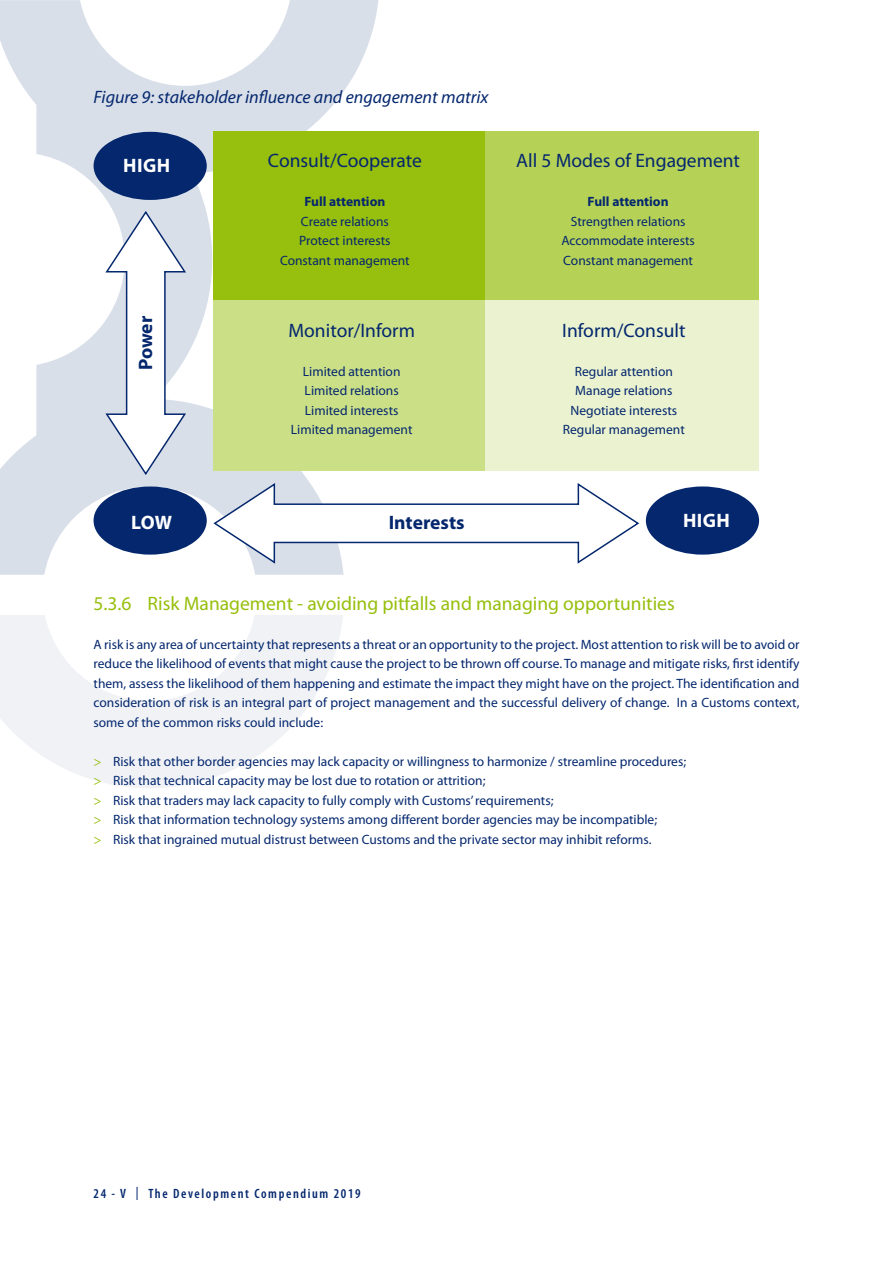
<style>
.page{position:relative;width:893px;height:1263px;background:#fff}
.page>*{position:absolute;margin:0;border:0;box-sizing:border-box;transform-origin:0 0}
.t1{font:19.5px "Myriad Pro";color:#04276e}
.t2{font:19.5px "Myriad Pro";color:#97bf0d}
.t3{font:700 19.5px "Myriad Pro";letter-spacing:-.005em;color:#04276e}
.t4{font:700 19.5px "Myriad Pro";letter-spacing:.02em;color:#fff}
.t5{font:italic 18px "Myriad Pro";color:#04276e}
.t6{font:13.5px/19.5px "Myriad Pro";color:#04276e;text-align:center}
.t7{font:600 condensed 13.5px "Myriad Pro";letter-spacing:.12em;color:#04276e}
.t8{font:700 13.5px "Myriad Pro";color:#04276e}
.s1{color:#97bf0d}
.s2{font-weight:300;font-stretch:normal;font-size:19.5px}
</style>
<div class="page">
<svg style="left:0;top:409px;width:344px;height:166px;fill:#d9dfe9"></svg>
<svg style="left:36px;top:173px;width:176px;height:280px"></svg>
<svg style="left:0;top:0;width:378px;height:173px;fill:#d9dfe9"></svg>
<svg style="left:0;top:615px;width:343px;height:173px;fill:#f0f2f6"></svg>
<svg style="left:104px;top:209px;width:84px;height:267px"></svg>
<div style="left:94px;top:132px;width:113px;height:68px;background:#04276e;border-radius:50%"></div>
<div style="left:94px;top:486px;width:113px;height:69px;background:#04276e;border-radius:50%"></div>
<div style="left:646px;top:486px;width:113px;height:69px;background:#04276e;border-radius:50%"></div>
<div style="left:213px;top:131px;width:273px;height:170px;background:#97bf0d"></div>
<div style="left:486px;top:131px;width:273px;height:170px;background:#b6d256"></div>
<div style="left:213px;top:300px;width:273px;height:171px;background:#cbdf86"></div>
<div style="left:486px;top:300px;width:273px;height:171px;background:#eaf2cf"></div>
<svg style="left:212px;top:482px;width:428px;height:83px"></svg>
<h2 class="t5" style="left:94px;top:87px;width:396px">Figure 9: stakeholder influence and engagement matrix</h2>
<h1 class="t4" style="left:123px;top:154px;width:48px">HIGH</h1>
<h1 class="t3" style="left:135px;top:370px;width:56px;rotate:-90deg">Power</h1>
<h1 class="t1" style="left:268px;top:150px;width:155px">Consult/Cooperate</h1>
<p class="t8" style="left:304px;top:194px;width:82px">Full attention</p>
<p class="t6" style="left:280px;top:212px;width:131px">Create relations<br>Protect interests<br>Constant management</p>
<h1 class="t1" style="left:288px;top:319px;width:128px">Monitor/Inform</h1>
<p class="t6" style="left:291px;top:362px;width:123px">Limited attention<br>Limited relations<br>Limited interests<br>Limited management</p>
<h1 class="t1" style="left:516px;top:150px;width:225px">All 5 Modes of Engagement</h1>
<p class="t8" style="left:588px;top:194px;width:82px">Full attention</p>
<p class="t6" style="left:561px;top:212px;width:135px">Strengthen relations<br>Accommodate interests<br>Constant management</p>
<h1 class="t1" style="left:562px;top:319px;width:125px">Inform/Consult</h1>
<p class="t6" style="left:563px;top:362px;width:124px">Regular attention<br>Manage relations<br>Negotiate interests<br>Regular management</p>
<h1 class="t4" style="left:131px;top:511px;width:43px">LOW</h1>
<h1 class="t3" style="left:389px;top:511px;width:77px">Interests</h1>
<h1 class="t4" style="left:683px;top:509px;width:48px">HIGH</h1>
<h1 class="t2" style="left:94px;top:593px;width:583px">5.3.6 Risk Management - avoiding pitfalls and managing opportunities</h1>
<p class="t6" style="left:94px;top:635px;width:707px;text-align:justify">A risk is any area of uncertainty that represents a threat or an opportunity to the project. Most attention to risk will be to avoid or reduce the likelihood of events that might cause the project to be thrown off course. To manage and mitigate risks, first identify them, assess the likelihood of them happening and estimate the impact they might have on the project. The identification and consideration of risk is an integral part of project management and the successful delivery of change. In a Customs context, some of the common risks could include:</p>
<p class="t6" style="left:94px;top:752px;width:594px;text-align:left"><span class="s1">&gt;</span> Risk that other border agencies may lack capacity or willingness to harmonize / streamline procedures; <span class="s1">&gt;</span> Risk that technical capacity may be lost due to rotation or attrition;<br><span class="s1">&gt;</span> Risk that traders may lack capacity to fully comply with Customs’ requirements;<br><span class="s1">&gt;</span> Risk that information technology systems among different border agencies may be incompatible;<br><span class="s1">&gt;</span> Risk that ingrained mutual distrust between Customs and the private sector may inhibit reforms.</p>
<p class="t7" style="left:94px;top:1186px;width:269px">24 - V <span class="s2">I</span> The Development Compendium 2019</p>
</div>
